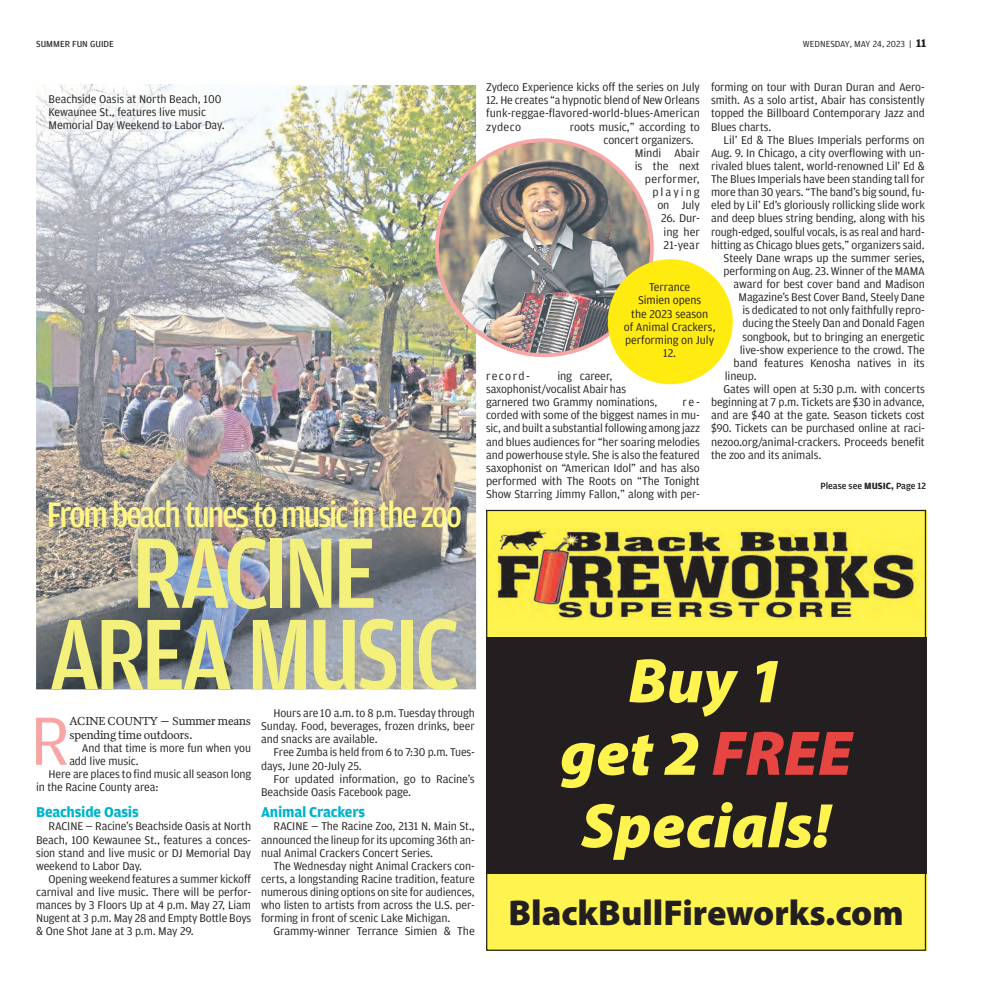
<style>
.page{position:relative;width:990px;height:990px;background:#fff}
.page>*{position:absolute;margin:0;border:0;box-sizing:border-box;transform-origin:0 0}
.t1{font:500 106.25px/81.2px "Amplitude Cond";letter-spacing:-.045em;color:#f3f07b;text-align:center}
.t2{font:72.38px "Amplitude";color:#f7a5a5}
.t3{font:italic 900 63.5px/72.5px "Myriad Pro";color:#fff34f;text-align:center}
.t4{font:500 37.5px "Amplitude Cond";letter-spacing:-.05em;color:#fff685}
.t5{font:900 36px "Myriad Pro";color:#231f20}
.t6{font:700 15.12px "Amplitude";letter-spacing:-.015em;color:#00b4ce}
.t7{font:11.88px/13.1px "Amplitude";letter-spacing:-.01em;color:#231f20;text-align:justify}
.t8{font:11.88px/13.1px "Quiosco Two LF";letter-spacing:-.01em;color:#231f20}
.t9{font:11.88px "Amplitude";letter-spacing:.025em;color:#231f20}
.t10{font:11.88px "Amplitude";letter-spacing:.17em;color:#231f20}
.t11{font:500 9.62px "Amplitude";color:#231f20}
.t12{font:9.38px "Amplitude";color:#231f20}
.t13{font:9.38px "Amplitude";color:#231f20}
.s1{font-style:inherit}
.s2{font-weight:700;font-size:11.88px}
.s3{font-weight:700}
.s4{color:#e64541}
</style>
<div class="page">
<img style="left:36px;top:85px;width:440px;height:604px">
<img style="left:437px;top:140px;width:215px;height:215px;border-radius:50%">
<div style="left:608px;top:259px;width:125px;height:125px;background:#ffeb0f;border-radius:50%"></div>
<img style="left:38px;top:85px;width:196px;height:57px">
<div style="left:486px;top:510px;width:440px;height:441px;background:#fff34f"></div>
<div style="left:486px;top:638px;width:440px;height:236px;background:#231f20"></div>
<img style="left:489px;top:528px;width:429px;height:91px">
<p class="t13" style="left:36px;top:41px;width:79px">SUMMER FUN GUIDE</p>
<p class="t12" style="left:803px;top:41px;width:125px">WEDNESDAY, MAY 24, 2023 <span class="s1">|</span> <span class="s2">11</span></p>
<p class="t7" style="left:49px;top:94px;width:178px;text-align:left">Beachside Oasis at North Beach, 100<br>Kewaunee St., features live music<br>Memorial Day Weekend to Labor Day.</p>
<h3 class="t4" style="left:47px;top:502px;width:417px">Frombeachtunestomusicinthe zoo</h3>
<h1 class="t1" style="left:49px;top:542px;width:412px">RACINE<br>AREA MUSIC</h1>
<h2 class="t2" style="left:30px;top:718px;width:42px">R</h2>
<p class="t8" style="left:69px;top:716px;width:183px">ACINE COUNTY — Summer means spending time outdoors.</p>
<p class="t7" style="left:82px;top:742px;width:171px">And that time is more fun when you</p>
<p class="t7" style="left:69px;top:755px;width:71px">add live music.</p>
<p class="t7" style="left:49px;top:769px;width:204px">Here are places to find music all season long</p>
<p class="t7" style="left:36px;top:782px;width:124px">in the Racine County area:</p>
<p class="t6" style="left:36px;top:808px;width:104px">Beachside Oasis</p>
<p class="t7" style="left:36px;top:821px;width:216px;text-indent:13px">RACINE — Racine’s Beachside Oasis at North Beach, 100 Kewaunee St., features a conces&shy;sion stand and live music or DJ Memorial Day weekend to Labor Day.</p>
<p class="t7" style="left:36px;top:874px;width:217px;text-indent:13px">Opening weekend features a summer kickoff carnival and live music. There will be perfor&shy;mances by 3 Floors Up at 4 p.m. May 27, Liam Nugent at 3 p.m. May 28 and Empty Bottle Boys &amp; One Shot Jane at 3 p.m. May 29.</p>
<p class="t7" style="left:261px;top:708px;width:215px;text-indent:12px">Hours are 10 a.m. to 8 p.m. Tuesday through Sunday. Food, beverages, frozen drinks, beer and snacks are available.</p>
<p class="t7" style="left:261px;top:747px;width:215px;text-indent:12px">Free Zumba is held from 6 to 7:30 p.m. Tues&shy;days, June 20-July 25.</p>
<p class="t7" style="left:261px;top:773px;width:215px;text-indent:12px">For updated information, go to Racine’s<br>Beachside Oasis Facebook page.</p>
<p class="t6" style="left:261px;top:808px;width:106px">Animal Crackers</p>
<p class="t7" style="left:261px;top:821px;width:215px;text-indent:12px">RACINE — The Racine Zoo, 2131 N. Main St., announced the lineup for its upcoming 36th an&shy;nual Animal Crackers Concert Series.</p>
<p class="t7" style="left:261px;top:860px;width:215px;text-indent:13px">The Wednesday night Animal Crackers con&shy;certs, a longstanding Racine tradition, feature numerous dining options on site for audiences, who listen to artists from across the U.S. per&shy;forming in front of scenic Lake Michigan.</p>
<p class="t7" style="left:274px;top:926px;width:203px">Grammy-winner Terrance Simien &amp; The</p>
<p class="t7" style="left:486px;top:82px;width:215px">Zydeco Experience kicks off the series on July</p>
<p class="t7" style="left:486px;top:95px;width:215px">12. He creates “a hypnotic blend of New Orleans funk-reggae-flavored-world-blues-American zydeco</p>
<p class="t7" style="left:711px;top:82px;width:215px">forming on tour with Duran Duran and Aero&shy;smith. As a solo artist, Abair has consistently topped the Billboard Contemporary Jazz and Blues charts.</p>
<p class="t7" style="left:724px;top:134px;width:203px">Lil’ Ed &amp; The Blues Imperials performs on</p>
<p class="t7" style="left:711px;top:147px;width:215px">Aug. 9. In Chicago, a city overflowing with un-</p>
<p class="t7" style="left:711px;top:161px;width:215px">rivaled blues talent, world-renowned Lil’ Ed &amp;</p>
<p class="t7" style="left:711px;top:174px;width:215px">The Blues Imperials have been standing tall for</p>
<p class="t7" style="left:711px;top:187px;width:215px">more than 30 years. “The band’s big sound, fu-</p>
<p class="t7" style="left:711px;top:200px;width:215px">eled by Lil’ Ed’s gloriously rollicking slide work</p>
<p class="t7" style="left:711px;top:213px;width:215px">and deep blues string bending, along with his</p>
<p class="t7" style="left:711px;top:226px;width:215px">rough-edged, soulful vocals, is as real and hard-</p>
<p class="t7" style="left:711px;top:239px;width:215px">hitting as Chicago blues gets,” organizers said.</p>
<p class="t7" style="left:724px;top:252px;width:203px">Steely Dane wraps up the summer series,</p>
<p class="t7" style="left:724px;top:266px;width:203px">performing on Aug. 23. Winner of the MAMA</p>
<p class="t7" style="left:734px;top:279px;width:193px">award for best cover band and Madison</p>
<p class="t7" style="left:739px;top:292px;width:188px">Magazine’s Best Cover Band, Steely Dane</p>
<p class="t7" style="left:742px;top:305px;width:184px">is dedicated to not only faithfully repro-</p>
<p class="t7" style="left:742px;top:318px;width:184px">ducing the Steely Dan and Donald Fagen</p>
<p class="t7" style="left:742px;top:331px;width:184px">songbook, but to bringing an energetic</p>
<p class="t7" style="left:740px;top:344px;width:187px">live-show experience to the crowd. The</p>
<p class="t7" style="left:734px;top:357px;width:193px">band features Kenosha natives in its</p>
<p class="t7" style="left:725px;top:371px;width:33px">lineup.</p>
<p class="t7" style="left:724px;top:384px;width:203px">Gates will open at 5:30 p.m. with concerts</p>
<p class="t7" style="left:711px;top:397px;width:215px">beginning at 7 p.m. Tickets are $30 in advance,</p>
<p class="t7" style="left:711px;top:410px;width:215px">and are $40 at the gate. Season tickets cost</p>
<p class="t7" style="left:711px;top:423px;width:215px">$90. Tickets can be purchased online at raci-</p>
<p class="t7" style="left:711px;top:436px;width:215px">nezoo.org/animal-crackers. Proceeds benefit</p>
<p class="t7" style="left:711px;top:449px;width:112px">the zoo and its animals.</p>
<p class="t7" style="left:570px;top:121px;width:132px">roots music,” according to</p>
<p class="t7" style="left:604px;top:134px;width:92px">concert organizers.</p>
<p class="t7" style="left:635px;top:147px;width:67px">Mindi Abair</p>
<p class="t7" style="left:635px;top:161px;width:67px">is the next</p>
<p class="t9" style="left:645px;top:175px;width:57px">performer,</p>
<p class="t10" style="left:652px;top:188px;width:49px">playing</p>
<p class="t7" style="left:657px;top:200px;width:44px">on July</p>
<p class="t7" style="left:661px;top:213px;width:40px">26. Dur&shy;ing her 21-year</p>
<p class="t7" style="left:624px;top:282px;width:93px;text-align:center">Terrance<br>Simien opens<br>the 2023 season<br>of Animal Crackers, performing on July<br>12.</p>
<p class="t7" style="left:486px;top:371px;width:173px;text-align:left;text-indent:71px">ing career, saxophonist/vocalist Abair has garnered two Grammy nominations,</p>
<p class="t7" style="left:486px;top:371px;width:45px">record-</p>
<p class="t7" style="left:486px;top:397px;width:215px;text-indent:196px">re&shy;corded with some of the biggest names in mu&shy;sic, and built a substantial following among jazz and blues audiences for “her soaring melodies and powerhouse style. She is also the featured saxophonist on “American Idol” and has also performed with The Roots on “The Tonight Show Starring Jimmy Fallon,” along with per-</p>
<p class="t11" style="left:820px;top:483px;width:107px">Please see <span class="s3">MUSIC,</span> Page 12</p>
<h3 class="t3" style="left:560px;top:650px;width:294px">Buy 1<br>get 2 <span class="s4">FREE<br></span>Specials!</h3>
<h3 class="t5" style="left:509px;top:891px;width:397px">BlackBullFireworks.com</h3>
</div>
